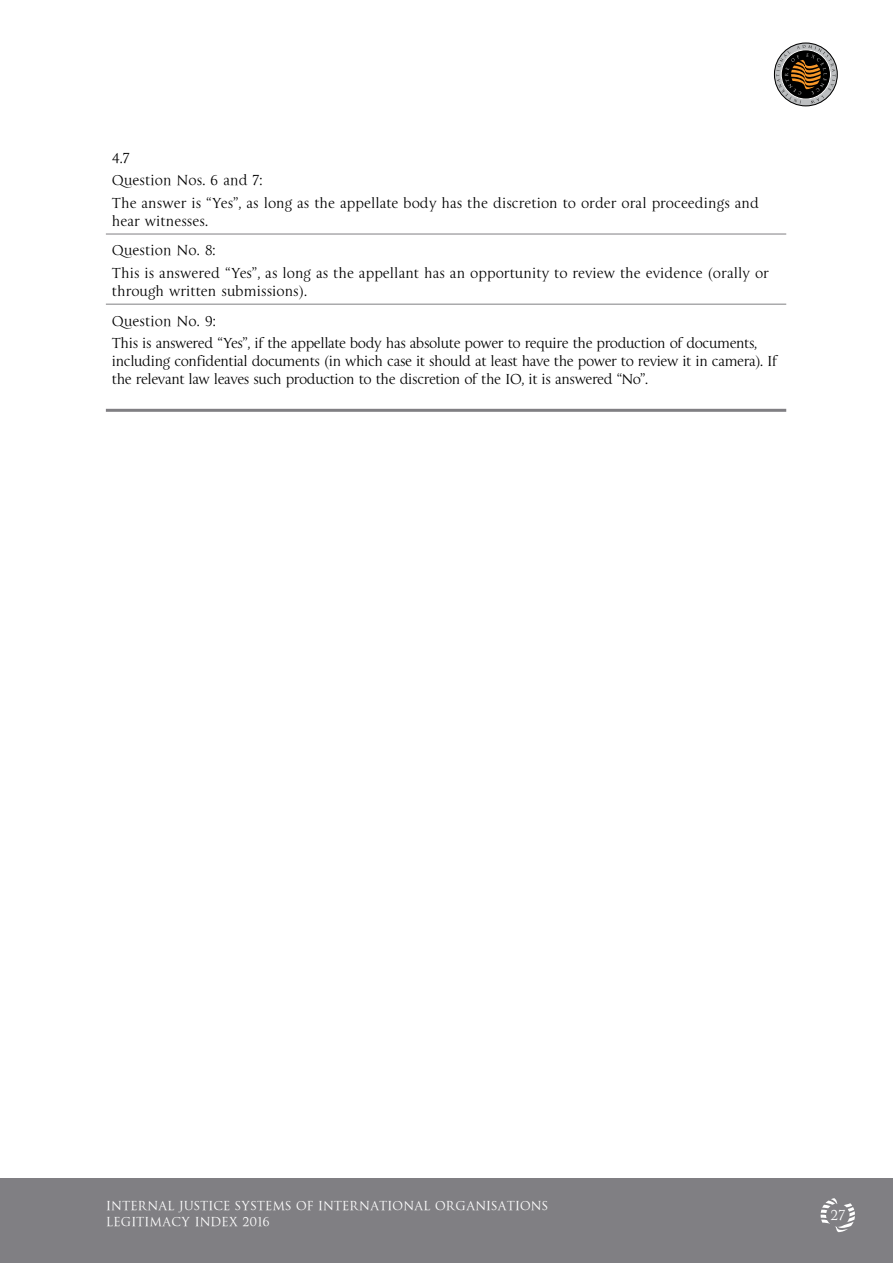
<style>
.page{position:relative;width:893px;height:1263px;background:#fff}
.page>*{position:absolute;margin:0;border:0;box-sizing:border-box;transform-origin:0 0}
.t1{font:15px/18px "La Gioconda";letter-spacing:-.03em;color:#000}
.t2{font:15px/18px "La Gioconda";color:#000}
.t3{font:15px/22.2px "La Gioconda TT";color:#000}
.t4{font:15px "La Gioconda";color:#fff}
.t5{font:13.5px/16.2px "La Gioconda TT";color:#fff}
</style>
<div class="page">
<div style="left:0;top:1178px;width:893px;height:85px;background:#807f83"></div>
<div style="left:774px;top:43px;width:64px;height:63px;border:1px solid #000;border-radius:50%"></div>
<svg style="left:776px;top:45px;width:59px;height:59px;background:#786e63"></svg>
<svg style="left:821px;top:1198px;width:34px;height:34px"></svg>
<div style="left:826px;top:1203px;width:23px;height:24px;background:#807f83;border-radius:50%"></div>
<hr style="left:106px;top:409px;width:680px;height:3px;background:#807f83">
<hr style="left:106px;top:234px;width:680px;height:1px;background:#807f83">
<hr style="left:106px;top:304px;width:680px;height:1px;background:#807f83">
<p class="t3" style="left:112px;top:147px;width:152px">4.7<br>Question Nos. 6 and 7:</p>
<p class="t2" style="left:112px;top:193px;width:649px">The answer is “Yes”, as long as the appellate body has the discretion to order oral proceedings and hear witnesses.</p>
<p class="t3" style="left:112px;top:239px;width:105px">Question No. 8:</p>
<p class="t2" style="left:112px;top:264px;width:659px">This is answered “Yes”, as long as the appellant has an opportunity to review the evidence (orally or through written submissions).</p>
<p class="t3" style="left:112px;top:309px;width:106px">Question No. 9:</p>
<p class="t1" style="left:112px;top:334px;width:667px">This is answered “Yes”, if the appellate body has absolute power to require the production of documents, including confidential documents (in which case it should at least have the power to review it in camera). If the relevant law leaves such production to the discretion of the IO, it is answered “No”.</p>
<p class="t5" style="left:106px;top:1197px;width:443px">INTERNAL JUSTICE SYSTEMS OF INTERNATIONAL ORGANISATIONS<br>LEGITIMACY INDEX 2016</p>
<p class="t4" style="left:830px;top:1206px;width:16px">27</p>
</div>
